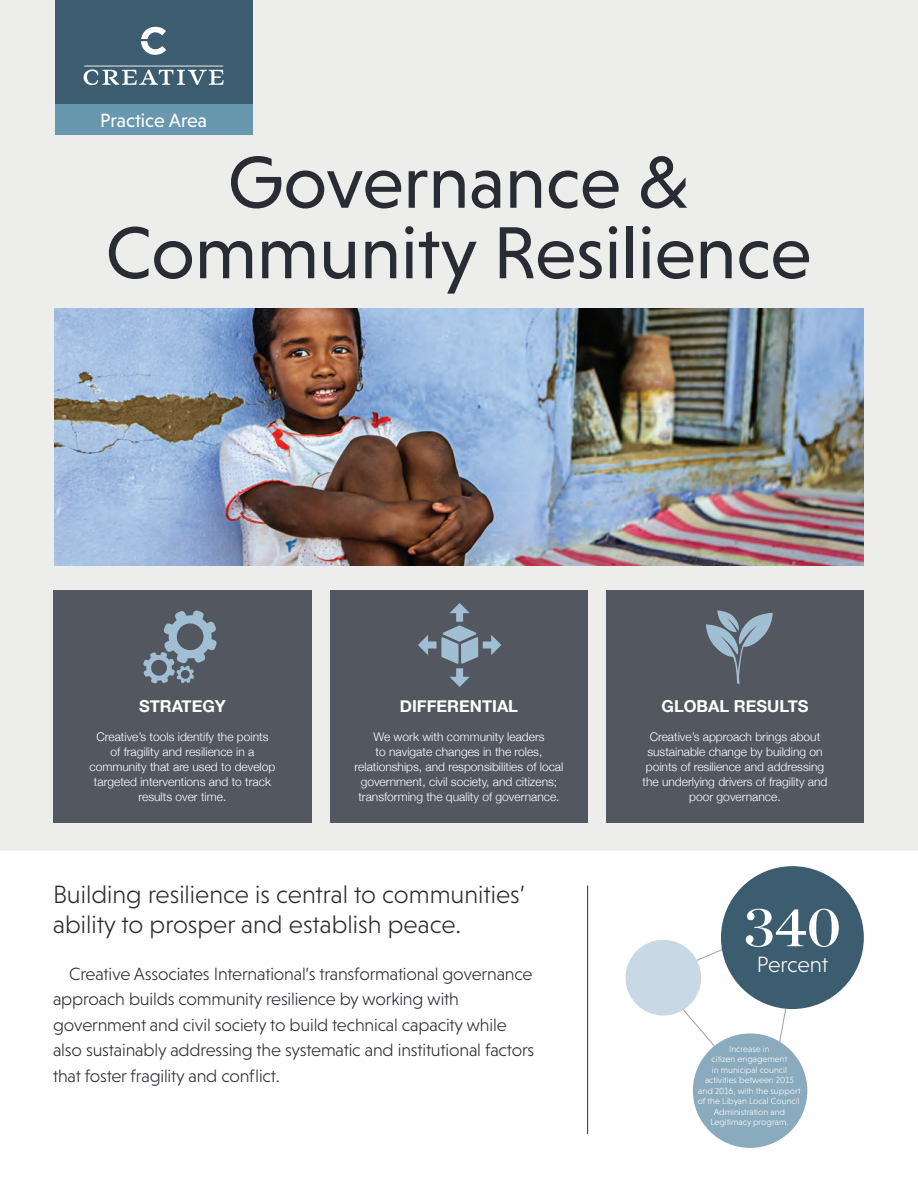
<style>
.page{position:relative;width:918px;height:1188px;background:#fff}
.page>*{position:absolute;margin:0;border:0;box-sizing:border-box;transform-origin:0 0}
.t1{font:75px/70.5px "Niveau Grotesk";color:#2a2c34;text-align:center}
.t2{font:55.5px "Chronicle Display Semi";color:#fff}
.t3{font:300 25.5px/30px "Niveau Grotesk";color:#2a2c34}
.t4{font:300 22.5px "Niveau Grotesk";letter-spacing:-.01em;color:#fff}
.t5{font:19.5px "Niveau Grotesk";color:#fff}
.t6{font:300 18px/25.5px "Niveau Grotesk";letter-spacing:-.01em;color:#2a2c34}
.t7{font:700 16.5px "Helvetica Neue";color:#fff}
.t8{font:300 12px/15px "Helvetica Neue";color:#fff;text-align:center}
.t9{font:300 9px/10.5px "Niveau Grotesk";color:#fff;text-align:center}
</style>
<div class="page">
<svg style="left:670px;top:914px;width:134px;height:195px"></svg>
<div style="left:0;top:0;width:918px;height:850px;background:#ededec"></div>
<img style="left:54px;top:309px;width:810px;height:257px">
<div style="left:53px;top:590px;width:259px;height:233px;background:#535860"></div>
<div style="left:606px;top:590px;width:258px;height:233px;background:#535860"></div>
<div style="left:330px;top:590px;width:258px;height:233px;background:#535860"></div>
<hr style="left:587px;top:885px;width:1px;height:249px;background:#2a2c34">
<svg style="left:418px;top:603px;width:83px;height:84px"></svg>
<div style="left:626px;top:940px;width:75px;height:76px;background:#c8d8e5;border-radius:50%"></div>
<div style="left:721px;top:866px;width:143px;height:143px;background:#3c5d6f;border-radius:50%"></div>
<div style="left:55px;top:0;width:197px;height:104px;background:#3c5d6f"></div>
<svg style="left:141px;top:27px;width:25px;height:28px"></svg>
<svg style="left:84px;top:70px;width:140px;height:15px"></svg>
<hr style="left:84px;top:66px;width:139px;height:1px;background:#fff">
<div style="left:55px;top:104px;width:197px;height:31px;background:#6898ad"></div>
<svg style="left:143px;top:610px;width:74px;height:74px"></svg>
<svg style="left:706px;top:610px;width:67px;height:75px"></svg>
<div style="left:693px;top:1033px;width:114px;height:115px;background:#89abbd;border-radius:50%"></div>
<h3 class="t5" style="left:100px;top:109px;width:108px">Practice Area</h3>
<h1 class="t1" style="left:106px;top:147px;width:707px">Governance &amp;<br>Community Resilience</h1>
<h3 class="t7" style="left:139px;top:693px;width:88px">STRATEGY</h3>
<p class="t8" style="left:90px;top:728px;width:187px">Creative’s tools identify the points<br>of fragility and resilience in a community that are used to develop targeted interventions and to track results over time.</p>
<h3 class="t7" style="left:400px;top:693px;width:120px">DIFFERENTIAL</h3>
<p class="t8" style="left:355px;top:728px;width:210px">We work with community leaders<br>to navigate changes in the roles, relationships, and responsibilities of local government, civil society, and citizens; transforming the quality of governance.</p>
<h3 class="t3" style="left:53px;top:879px;width:473px">Building resilience is central to communities’ ability to prosper and establish peace.</h3>
<p class="t6" style="left:53px;top:961px;width:483px;text-indent:16px">Creative Associates International’s transformational governance approach builds community resilience by working with government and civil society to build technical capacity while also sustainably addressing the systematic and institutional factors that foster fragility and conflict.</p>
<h3 class="t7" style="left:661px;top:693px;width:149px">GLOBAL RESULTS</h3>
<p class="t8" style="left:643px;top:728px;width:186px">Creative’s approach brings about sustainable change by building on points of resilience and addressing the underlying drivers of fragility and poor governance.</p>
<h2 class="t2" style="left:744px;top:883px;width:99px">340</h2>
<h3 class="t4" style="left:757px;top:951px;width:73px">Percent</h3>
<p class="t9" style="left:698px;top:1044px;width:104px">Increase in<br>citizen engagement<br>in municipal council activities between 2015 and 2016, with the support of the Libyan Local Council<br>Administration and<br>Legitimacy program.</p>
</div>
